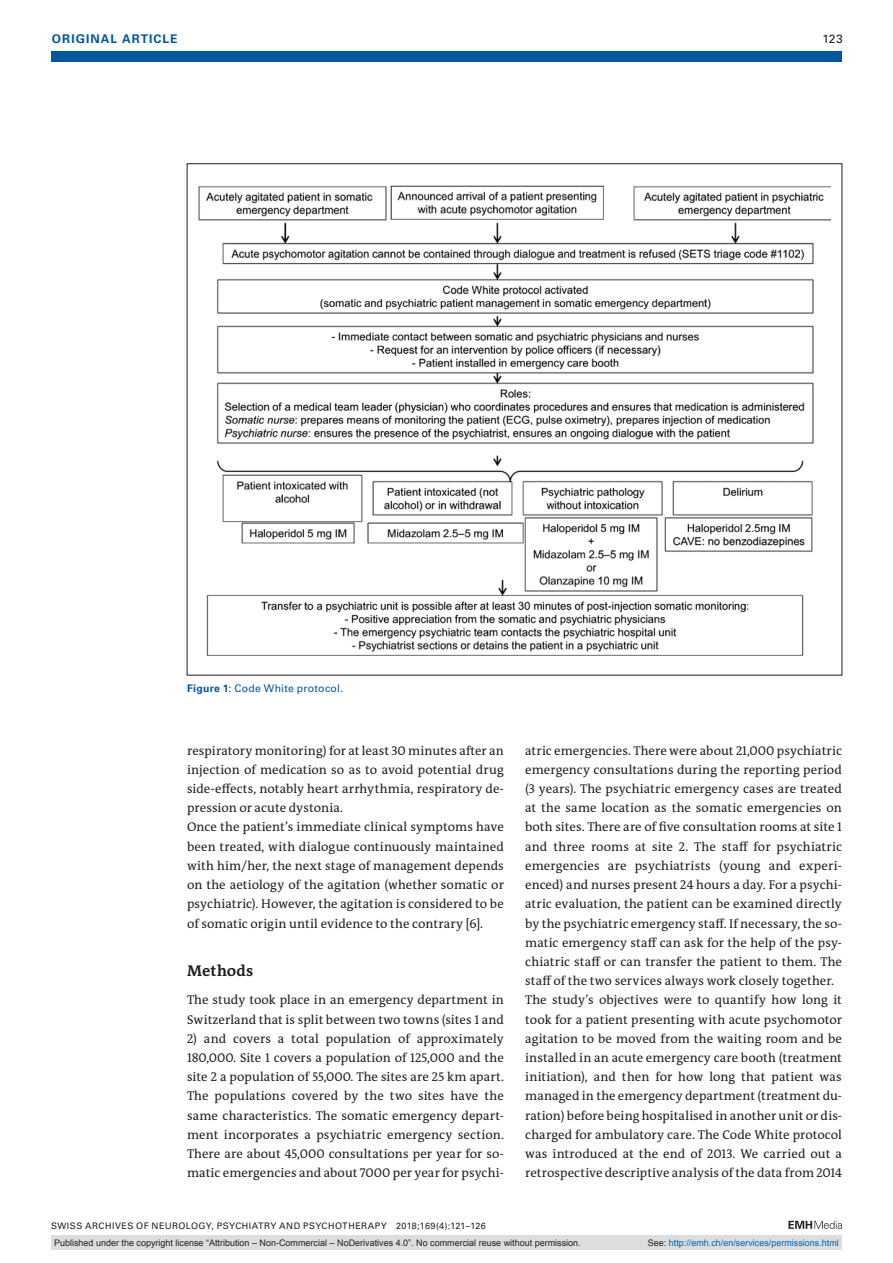
<style>
.page{position:relative;width:893px;height:1263px;background:#fff}
.page>*{position:absolute;margin:0;border:0;box-sizing:border-box;transform-origin:0 0}
.t1{font:700 15.75px "The Antiqua B W7";letter-spacing:.015em;color:#231f20}
.t2{font:12.75px/19.2px "The Antiqua B W5 Plain";letter-spacing:.005em;color:#231f20}
.t3{font:700 12px "Univers LT Std";letter-spacing:.09em;color:#01579f}
.t4{font:12px "Univers LT Std";color:#231f20}
.t5{font:10.5px "Univers LT Std";letter-spacing:.025em;color:#01579f}
.t6{font:9px "Arial";color:#231f20}
.t7{font:9px "Univers LT Std";letter-spacing:.045em;color:#231f20}
.t8{font:9px "Arial";color:#0166b3}
.s1{font-weight:700}
.s2{color:#231f20}
</style>
<div class="page">
<div style="left:51px;top:51px;width:791px;height:11px;background:#01579f"></div>
<svg style="left:788px;top:1221px;width:54px;height:8px"></svg>
<img style="left:198px;top:185px;width:632px;height:471px">
<div style="left:51px;top:1235px;width:791px;height:15px;background:#dcdddf"></div>
<p class="t3" style="left:52px;top:31px;width:127px">ORIGINAL ARTICLE</p>
<p class="t4" style="left:822px;top:31px;width:22px">123</p>
<p class="t5" style="left:187px;top:682px;width:158px"><span class="s1">Figure 1</span>: Code White protocol.</p>
<p class="t2" style="left:187px;top:741px;width:318px">respiratory monitoring) for at least 30 minutes after an injection of medication so as to avoid potential drug side-effects, notably heart arrhythmia, respiratory de&shy;pression or acute dystonia.<br>Once the patient’s immediate clinical symptoms have been treated, with dialogue continuously maintained with him/her, the next stage of management depends on the aetiology of the agitation (whether somatic or psychiatric). However, the agitation is considered to be of somatic origin until evidence to the contrary [6].</p>
<p class="t1" style="left:187px;top:960px;width:68px">Methods</p>
<p class="t2" style="left:187px;top:990px;width:318px">The study took place in an emergency department in<br>Switzerland that is split between two towns (sites 1 and</p>
<p class="t2" style="left:187px;top:1029px;width:318px;text-align:justify">2) and covers a total population of approximately 180,000. Site 1 covers a population of 125,000 and the site 2 a population of 55,000. The sites are 25 km apart.<br>The populations covered by the two sites have the same characteristics. The somatic emergency depart&shy;ment incorporates a psychiatric emergency section.<br>There are about 45,000 consultations per year for so&shy;matic emergencies and about 7000 per year for psychi-</p>
<p class="t2" style="left:525px;top:741px;width:318px">atric emergencies. There were about 21,000 psychiatric emergency consultations during the reporting period (3 years). The psychiatric emergency cases are treated at the same location as the somatic emergencies on both sites. There are of five consultation rooms at site 1 and three rooms at site 2. The staff for psychiatric emergencies are psychiatrists (young and experi&shy;enced) and nurses present 24 hours a day. For a psychi&shy;atric evaluation, the patient can be examined directly by the psychiatric emergency staff. If necessary, the so&shy;matic emergency staff can ask for the help of the psy&shy;chiatric staff or can transfer the patient to them. The staff of the two services always work closely together.<br>The study’s objectives were to quantify how long it took for a patient presenting with acute psychomotor agitation to be moved from the waiting room and be installed in an acute emergency care booth (treatment initiation), and then for how long that patient was managed in the emergency department (treatment du&shy;ration) before being hospitalised in another unit or dis&shy;charged for ambulatory care. The Code White protocol was introduced at the end of 2013. We carried out a retrospective descriptive analysis of the data from 2014</p>
<p class="t7" style="left:51px;top:1220px;width:436px">SWISS ARCHIVES OF NEUROLOGY, PSYCHIATRY AND PSYCHOTHERAPY 2018;169(4):121–126</p>
<p class="t6" style="left:54px;top:1237px;width:528px">Published under the copyright license “Attribution – Non-Commercial – NoDerivatives 4.0”. No commercial reuse without permission.</p>
<p class="t8" style="left:648px;top:1237px;width:193px"><span class="s2">See:</span> http://emh.ch/en/services/permissions.html</p>
</div>
